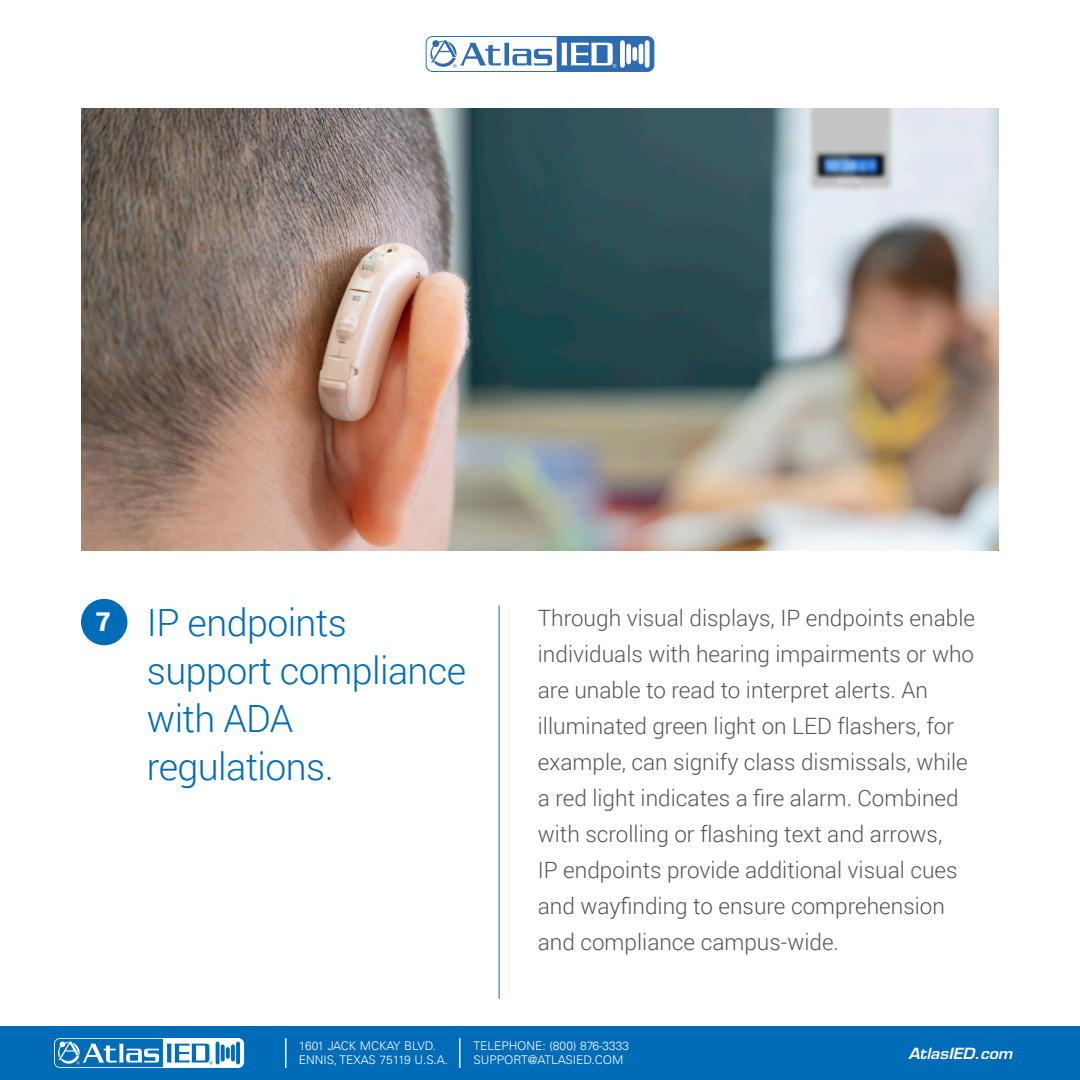
<style>
.page{position:relative;width:1080px;height:1080px;background:#fff}
.page>*{position:absolute;margin:0;border:0;box-sizing:border-box;transform-origin:0 0}
.t1{font:300 37.5px/48px "Roboto";letter-spacing:-.015em;color:#006bb6}
.t2{font:900 25.95px "Roboto";color:#fff}
.t3{font:300 22.5px/36px "Roboto";color:#54555a}
.t4{font:italic 600 15px "Eurostile LT Std";color:#fff;scale:1.05 1}
.t5{font:300 12px/13.5px "Univers LT";color:#fff}
</style>
<div class="page">
<div style="left:426px;top:36px;width:228px;height:36px;background:#2d6cb0;border-radius:7px"></div>
<div style="left:620px;top:40px;width:5px;height:28px;background:#fff;border-radius:3px"></div>
<div style="left:645px;top:40px;width:5px;height:28px;background:#fff;border-radius:3px"></div>
<div style="left:626px;top:44px;width:5px;height:20px;background:#fff;border-radius:3px"></div>
<hr style="left:639px;top:44px;width:4px;height:20px;background:#fff;border-radius:3px">
<div style="left:632px;top:47px;width:5px;height:14px;background:#fff;border-radius:3px"></div>
<svg style="left:427px;top:37px;width:189px;height:34px"></svg>
<img style="left:81px;top:108px;width:918px;height:443px">
<div style="left:0;top:1026px;width:1080px;height:54px;background:#006bb6"></div>
<svg style="left:54px;top:1038px;width:190px;height:30px"></svg>
<hr style="left:285px;top:1038px;width:2px;height:30px;background:#fff">
<hr style="left:459px;top:1038px;width:1px;height:30px;background:#fff">
<hr style="left:499px;top:606px;width:1px;height:393px;background:#006bb6">
<div style="left:81px;top:599px;width:46px;height:46px;background:#006bb6;border-radius:50%"></div>
<p class="t1" style="left:147px;top:597px;width:321px">IP endpoints support compliance with ADA regulations.</p>
<p class="t2" style="left:96px;top:604px;width:17px">7</p>
<p class="t3" style="left:538px;top:599px;width:439px">Through visual displays, IP endpoints enable individuals with hearing impairments or who are unable to read to interpret alerts. An illuminated green light on LED flashers, for example, can signify class dismissals, while a red light indicates a fire alarm. Combined with scrolling or flashing text and arrows,<br>IP endpoints provide additional visual cues and wayfinding to ensure comprehension and compliance campus-wide.</p>
<p class="t5" style="left:299px;top:1039px;width:151px">1601 JACK MCKAY BLVD.<br>ENNIS, TEXAS 75119 U.S.A.</p>
<p class="t5" style="left:473px;top:1039px;width:157px">TELEPHONE: (800) 876-3333</p>
<p class="t5" style="left:473px;top:1053px;width:152px">SUPPORT@ATLASIED.COM</p>
<p class="t4" style="left:908px;top:1044px;width:101px">AtlasIED.com</p>
</div>
